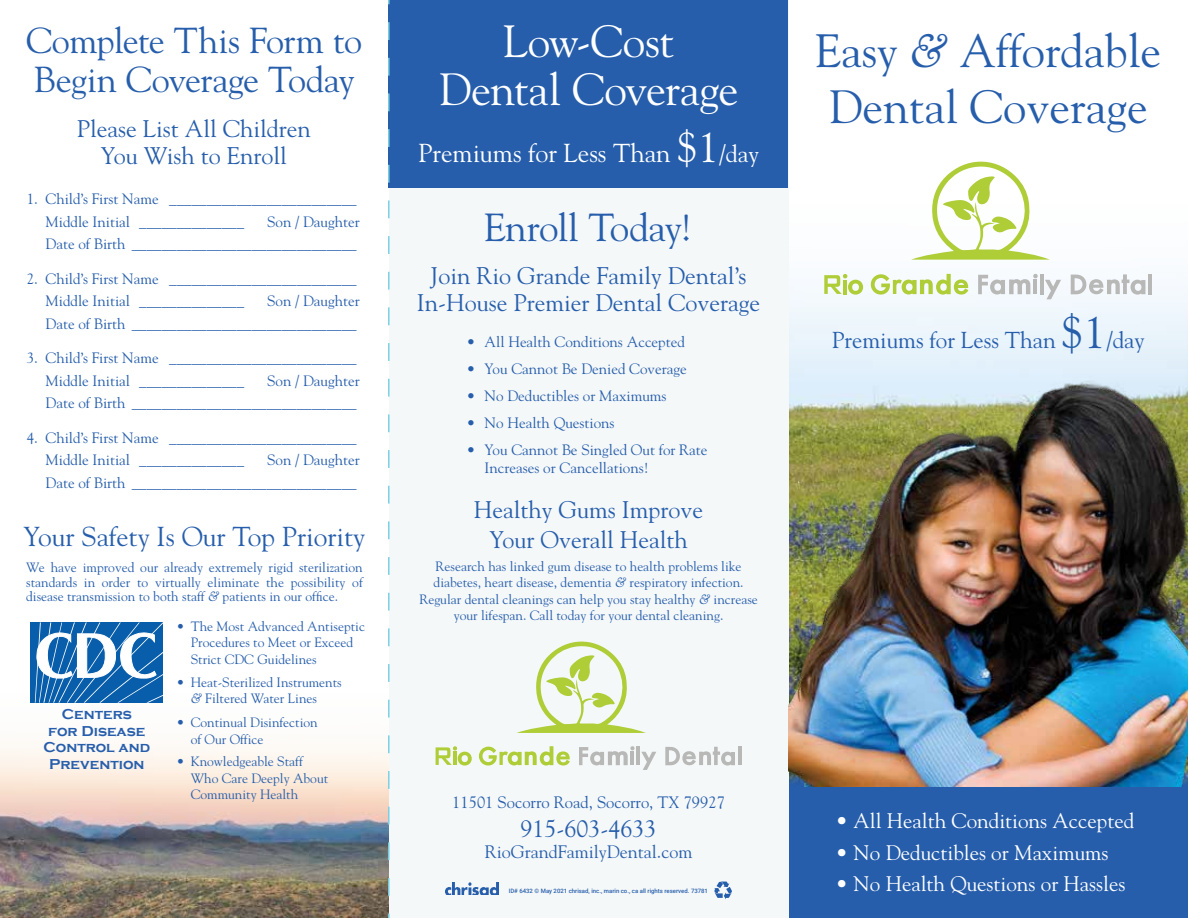
<style>
.page{position:relative;width:1188px;height:918px;background:#fff}
.page>*{position:absolute;margin:0;border:0;box-sizing:border-box;transform-origin:0 0}
.t1{font:46.5px/55.8px "Goudy Std";color:#265eac}
.t2{font:45px/48px "Goudy Std";letter-spacing:-.01em;color:#fff;text-align:center}
.t3{font:39px "Goudy Std";letter-spacing:-.015em;color:#265eac}
.t4{font:36px/39px "Goudy Std";letter-spacing:-.015em;color:#265eac}
.t5{font:27.3px "Goudy Std";color:#265eac}
.t6{font:25.95px "Goudy Std";color:#fff}
.t7{font:24px/27px "Goudy Std";color:#265eac;text-align:center}
.t8{font:22.95px "Goudy Std";color:#265eac}
.t9{font:21px "Goudy Std";color:#fff}
.t10{font:18px "Goudy Std";color:#265eac}
.t11{font:16.5px "Goudy Std";color:#265eac}
.t12{font:15px/22.5px "Goudy Std";color:#265eac}
.t13{font:700 14.7px/16.6px "Copperplate Gothic";color:#265eac;text-align:center}
.t14{font:13.5px/16.5px "Goudy Std";color:#265eac}
.t15{font:500 6px "Roboto";color:#265eac}
.s1{font-style:italic}
.s2{font-size:42px}
.s3{font-size:24px}
.s4{font-size:44.7px}
</style>
<div class="page">
<div style="left:788px;top:0;width:400px;height:382px;background:linear-gradient(to bottom,#fff,#edf5fc)"></div>
<div style="left:788px;top:786px;width:400px;height:132px;background:#265eac"></div>
<img style="left:0;top:838px;width:388px;height:80px">
<svg style="left:0;top:746px;width:388px;height:92px;background:#e0d1cb"></svg>
<div style="left:389px;top:0;width:399px;height:918px;background:#f5f8f9"></div>
<img style="left:445px;top:882px;width:53px;height:13px">
<svg style="left:714px;top:882px;width:18px;height:17px"></svg>
<div style="left:389px;top:0;width:399px;height:188px;background:#265eac"></div>
<svg style="left:388px;top:0;width:2px;height:918px"></svg>
<img style="left:788px;top:367px;width:400px;height:419px">
<svg style="left:911px;top:156px;width:139px;height:104px"></svg>
<svg style="left:824px;top:274px;width:39px;height:21px"></svg>
<hr style="left:843px;top:280px;width:4px;height:14px;background:#aecd37">
<svg style="left:871px;top:274px;width:97px;height:21px"></svg>
<hr style="left:1040px;top:274px;width:4px;height:20px;background:#b8b8b7">
<svg style="left:978px;top:274px;width:60px;height:20px"></svg>
<hr style="left:1034px;top:280px;width:3px;height:14px;background:#b8b8b7">
<svg style="left:1045px;top:280px;width:16px;height:19px"></svg>
<svg style="left:1071px;top:274px;width:74px;height:21px"></svg>
<hr style="left:1149px;top:274px;width:3px;height:20px;background:#b8b8b7">
<svg style="left:517px;top:641px;width:129px;height:92px"></svg>
<svg style="left:436px;top:746px;width:36px;height:20px"></svg>
<hr style="left:453px;top:752px;width:4px;height:13px;background:#aecd37">
<svg style="left:479px;top:746px;width:91px;height:20px"></svg>
<hr style="left:637px;top:746px;width:3px;height:19px;background:#b8b8b7">
<svg style="left:579px;top:746px;width:56px;height:19px"></svg>
<svg style="left:641px;top:752px;width:15px;height:18px"></svg>
<svg style="left:665px;top:747px;width:70px;height:19px"></svg>
<hr style="left:738px;top:746px;width:3px;height:19px;background:#b8b8b7">
<div style="left:30px;top:622px;width:133px;height:81px;background:#085eaa"></div>
<svg style="left:35px;top:622px;width:128px;height:81px"></svg>
<h3 class="t4" style="left:26px;top:21px;width:338px">Complete This Form to<br>Begin Coverage Today</h3>
<h3 class="t7" style="left:77px;top:115px;width:236px">Please List All Children<br>You Wish to Enroll</h3>
<p class="t12" style="left:46px;top:187px;width:313px;text-indent:-19px">1. Child’s First Name _________________________<br>Middle Initial ______________</p>
<p class="t12" style="left:46px;top:210px;width:316px;text-align:right">Son / Daughter<br>Date of Birth ______________________________</p>
<p class="t12" style="left:46px;top:267px;width:313px;text-indent:-19px">2. Child’s First Name _________________________<br>Middle Initial ______________</p>
<p class="t12" style="left:46px;top:289px;width:316px;text-align:right">Son / Daughter<br>Date of Birth ______________________________</p>
<p class="t12" style="left:46px;top:346px;width:313px;text-indent:-19px">3. Child’s First Name _________________________<br>Middle Initial ______________</p>
<p class="t12" style="left:46px;top:369px;width:316px;text-align:right">Son / Daughter<br>Date of Birth ______________________________</p>
<p class="t12" style="left:46px;top:426px;width:313px;text-indent:-19px">4. Child’s First Name _________________________<br>Middle Initial ______________</p>
<p class="t12" style="left:46px;top:448px;width:316px;text-align:right">Son / Daughter<br>Date of Birth ______________________________</p>
<h3 class="t5" style="left:24px;top:520px;width:343px">Your Safety Is Our Top Priority</h3>
<p class="t14" style="left:26px;top:560px;width:338px;line-height:14.2px;text-align:justify">We have improved our already extremely rigid sterilization standards in order to virtually eliminate the possibility of disease transmission to both staff <span class="s1">&amp;</span> patients in our office.</p>
<p class="t14" style="left:191px;top:618px;width:176px;text-indent:-14px">• The Most Advanced Antiseptic<br>Procedures to Meet or Exceed<br>Strict CDC Guidelines</p>
<p class="t14" style="left:191px;top:674px;width:153px;text-indent:-14px">• Heat-Sterilized Instruments <span class="s1">&amp;</span> Filtered Water Lines</p>
<p class="t14" style="left:191px;top:714px;width:129px;text-indent:-14px">• Continual Disinfection of Our Office</p>
<p class="t14" style="left:191px;top:753px;width:139px;text-indent:-14px">• Knowledgeable Staff<br>Who Care Deeply About<br>Community Health</p>
<p class="t13" style="left:44px;top:706px;width:108px">Centers<br>for Disease<br>Control and<br>Prevention</p>
<h2 class="t2" style="left:439px;top:17px;width:301px">Low-Cost<br>Dental Coverage</h2>
<h3 class="t6" style="left:418px;top:137px;width:343px">Premiums for Less Than <span class="s2">$1</span><span class="s3">/day</span></h3>
<h3 class="t3" style="left:484px;top:204px;width:210px">Enroll Today!</h3>
<h3 class="t7" style="left:417px;top:262px;width:345px">Join Rio Grande Family Dental’s<br>In-House Premier Dental Coverage</h3>
<p class="t12" style="left:467px;top:330px;width:220px">• All Health Conditions Accepted</p>
<p class="t12" style="left:467px;top:357px;width:222px">• You Cannot Be Denied Coverage</p>
<p class="t12" style="left:467px;top:384px;width:202px">• No Deductibles or Maximums</p>
<p class="t12" style="left:467px;top:411px;width:149px">• No Health Questions</p>
<p class="t12" style="left:485px;top:441px;width:225px;line-height:18px;text-indent:-18px">• You Cannot Be Singled Out for Rate<br>Increases or Cancellations!</p>
<h3 class="t7" style="left:474px;top:495px;width:231px;line-height:30px">Healthy Gums Improve<br>Your Overall Health</h3>
<p class="t14" style="left:419px;top:558px;width:340px;text-align:center">Research has linked gum disease to health problems like diabetes, heart disease, dementia <span class="s1">&amp;</span> respiratory infection.<br>Regular dental cleanings can help you stay healthy <span class="s1">&amp;</span> increase your lifespan. Call today for your dental cleaning.</p>
<p class="t11" style="left:452px;top:792px;width:274px">11501 Socorro Road, Socorro, TX 79927</p>
<h3 class="t7" style="left:521px;top:815px;width:137px">915-603-4633</h3>
<p class="t10" style="left:485px;top:841px;width:209px">RioGrandFamilyDental.com</p>
<p class="t15" style="left:509px;top:887px;width:201px">ID# 6432 © May 2021 chrisad, inc., marin co., ca all rights reserved. 73781</p>
<h1 class="t1" style="left:815px;top:23px;width:348px">Easy <span class="s1">&amp;</span> Affordable<br>Dental Coverage</h1>
<h3 class="t8" style="left:832px;top:326px;width:314px">Premiums for Less Than <span class="s4">$1</span>/day</h3>
<h3 class="t9" style="left:836px;top:808px;width:300px">• All Health Conditions Accepted</h3>
<h3 class="t9" style="left:836px;top:839px;width:274px">• No Deductibles or Maximums</h3>
<h3 class="t9" style="left:836px;top:871px;width:291px">• No Health Questions or Hassles</h3>
</div>
